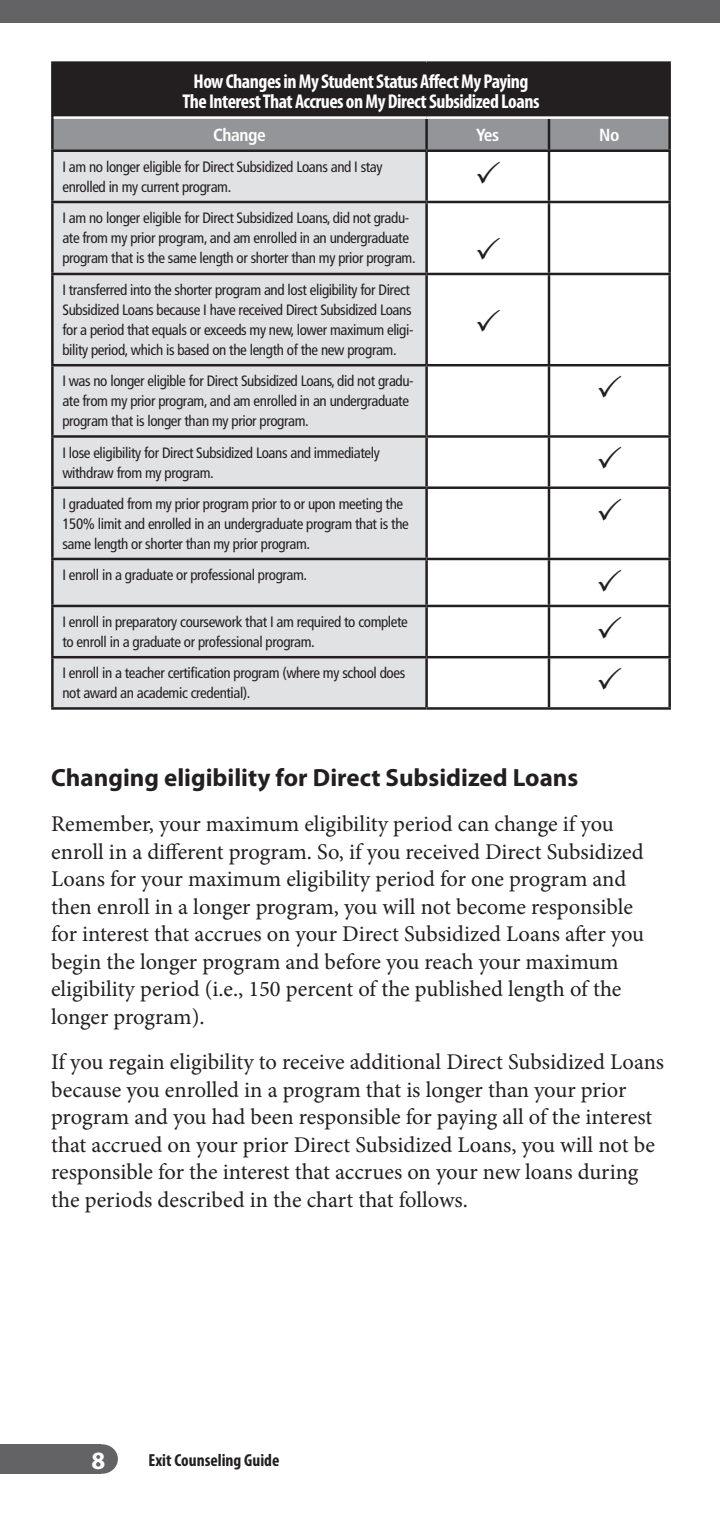
<style>
.page{position:relative;width:720px;height:1530px;background:#fff}
.page>*{position:absolute;margin:0;border:0;box-sizing:border-box;transform-origin:0 0}
.Body_Text__ID{font:700 25px "Myriad Pro";color:#231f20}
.t1{font:700 25px "Myriad Pro";color:#fff}
.Body_Text__ID-2{font:22.5px/27.5px "Minion Pro";color:#231f20}
.Table_Condensed_Head{font:700 condensed 20px/20px "Myriad Pro";letter-spacing:-.025em;color:#fff;text-align:center}
.t2{font:700 condensed 17.5px "Myriad Pro";color:#231f20}
.Table_Condensed_Sub{font:700 condensed 17.5px "Frutiger";letter-spacing:-.025em;color:#fff}
.Table_Condensed_Text{font:condensed 15px/20px "Frutiger";letter-spacing:-.025em;color:#231f20}
</style>
<div class="page">
<div style="left:0;top:1444px;width:101px;height:30px;background:#636366"></div>
<div style="left:87px;top:1444px;width:31px;height:30px;background:#636366;border-radius:50%"></div>
<div style="left:0;top:0;width:720px;height:22px;background:#636366"></div>
<div style="left:52px;top:63px;width:618px;height:55px;background:#231f20"></div>
<div style="left:54px;top:119px;width:614px;height:30px;background:#939598"></div>
<div style="left:54px;top:152px;width:371px;height:555px;background:#e1e2e4"></div>
<hr style="left:51px;top:61px;width:376px;height:3px;background:#231f20">
<hr style="left:51px;top:64px;width:3px;height:54px;background:#231f20">
<hr style="left:427px;top:61px;width:122px;height:3px;background:#231f20">
<hr style="left:549px;top:61px;width:122px;height:3px;background:#231f20">
<hr style="left:668px;top:64px;width:3px;height:54px;background:#231f20">
<hr style="left:51px;top:118px;width:3px;height:31px;background:#231f20">
<hr style="left:425px;top:119px;width:3px;height:30px;background:#231f20">
<hr style="left:548px;top:119px;width:2px;height:30px;background:#231f20">
<hr style="left:668px;top:118px;width:3px;height:31px;background:#231f20">
<hr style="left:51px;top:149px;width:376px;height:3px;background:#231f20">
<hr style="left:51px;top:152px;width:3px;height:49px;background:#231f20">
<hr style="left:427px;top:149px;width:122px;height:3px;background:#231f20">
<hr style="left:425px;top:152px;width:3px;height:49px;background:#231f20">
<hr style="left:549px;top:149px;width:122px;height:3px;background:#231f20">
<hr style="left:548px;top:152px;width:2px;height:49px;background:#231f20">
<hr style="left:668px;top:152px;width:3px;height:49px;background:#231f20">
<hr style="left:51px;top:201px;width:376px;height:2px;background:#231f20">
<hr style="left:51px;top:203px;width:3px;height:70px;background:#231f20">
<hr style="left:427px;top:201px;width:122px;height:2px;background:#231f20">
<hr style="left:425px;top:203px;width:3px;height:70px;background:#231f20">
<hr style="left:549px;top:201px;width:122px;height:2px;background:#231f20">
<hr style="left:548px;top:203px;width:2px;height:70px;background:#231f20">
<hr style="left:668px;top:203px;width:3px;height:70px;background:#231f20">
<hr style="left:51px;top:273px;width:376px;height:2px;background:#231f20">
<hr style="left:51px;top:275px;width:3px;height:89px;background:#231f20">
<hr style="left:427px;top:273px;width:122px;height:2px;background:#231f20">
<hr style="left:425px;top:275px;width:3px;height:89px;background:#231f20">
<hr style="left:549px;top:273px;width:122px;height:2px;background:#231f20">
<hr style="left:548px;top:275px;width:2px;height:89px;background:#231f20">
<hr style="left:668px;top:275px;width:3px;height:89px;background:#231f20">
<hr style="left:51px;top:364px;width:376px;height:2px;background:#231f20">
<hr style="left:51px;top:366px;width:3px;height:69px;background:#231f20">
<hr style="left:427px;top:364px;width:122px;height:2px;background:#231f20">
<hr style="left:425px;top:366px;width:3px;height:69px;background:#231f20">
<hr style="left:549px;top:364px;width:122px;height:2px;background:#231f20">
<hr style="left:548px;top:366px;width:2px;height:69px;background:#231f20">
<hr style="left:668px;top:366px;width:3px;height:69px;background:#231f20">
<hr style="left:51px;top:435px;width:376px;height:3px;background:#231f20">
<hr style="left:51px;top:438px;width:3px;height:48px;background:#231f20">
<hr style="left:427px;top:435px;width:122px;height:3px;background:#231f20">
<hr style="left:425px;top:438px;width:3px;height:48px;background:#231f20">
<hr style="left:549px;top:435px;width:122px;height:3px;background:#231f20">
<hr style="left:548px;top:438px;width:2px;height:48px;background:#231f20">
<hr style="left:668px;top:438px;width:3px;height:48px;background:#231f20">
<hr style="left:51px;top:486px;width:376px;height:3px;background:#231f20">
<hr style="left:51px;top:489px;width:3px;height:69px;background:#231f20">
<hr style="left:427px;top:486px;width:122px;height:3px;background:#231f20">
<hr style="left:425px;top:489px;width:3px;height:69px;background:#231f20">
<hr style="left:549px;top:486px;width:122px;height:3px;background:#231f20">
<hr style="left:548px;top:489px;width:2px;height:69px;background:#231f20">
<hr style="left:668px;top:489px;width:3px;height:69px;background:#231f20">
<hr style="left:51px;top:558px;width:376px;height:2px;background:#231f20">
<hr style="left:51px;top:560px;width:3px;height:45px;background:#231f20">
<hr style="left:427px;top:558px;width:122px;height:2px;background:#231f20">
<hr style="left:425px;top:560px;width:3px;height:45px;background:#231f20">
<hr style="left:549px;top:558px;width:122px;height:2px;background:#231f20">
<hr style="left:548px;top:560px;width:2px;height:45px;background:#231f20">
<hr style="left:668px;top:560px;width:3px;height:45px;background:#231f20">
<hr style="left:51px;top:605px;width:376px;height:2px;background:#231f20">
<hr style="left:51px;top:607px;width:3px;height:49px;background:#231f20">
<hr style="left:427px;top:605px;width:122px;height:2px;background:#231f20">
<hr style="left:425px;top:607px;width:3px;height:49px;background:#231f20">
<hr style="left:549px;top:605px;width:122px;height:2px;background:#231f20">
<hr style="left:548px;top:607px;width:2px;height:49px;background:#231f20">
<hr style="left:668px;top:607px;width:3px;height:49px;background:#231f20">
<hr style="left:51px;top:656px;width:376px;height:2px;background:#231f20">
<hr style="left:51px;top:658px;width:3px;height:49px;background:#231f20">
<hr style="left:427px;top:656px;width:122px;height:2px;background:#231f20">
<hr style="left:425px;top:658px;width:3px;height:49px;background:#231f20">
<hr style="left:549px;top:656px;width:122px;height:2px;background:#231f20">
<hr style="left:548px;top:658px;width:2px;height:49px;background:#231f20">
<hr style="left:668px;top:658px;width:3px;height:49px;background:#231f20">
<hr style="left:51px;top:707px;width:376px;height:3px;background:#231f20">
<hr style="left:427px;top:707px;width:122px;height:3px;background:#231f20">
<hr style="left:549px;top:707px;width:122px;height:3px;background:#231f20">
<hr style="left:54px;top:116px;width:373px;height:3px;background:#fff">
<hr style="left:427px;top:116px;width:122px;height:3px;background:#fff">
<hr style="left:549px;top:116px;width:119px;height:3px;background:#fff">
<p class="Table_Condensed_Head" style="left:183px;top:71px;width:359px">How Changes in My Student Status Affect My Paying<br>The Interest That Accrues on My Direct Subsidized Loans</p>
<p class="Table_Condensed_Sub" style="left:213px;top:124px;width:54px">Change</p>
<p class="Table_Condensed_Sub" style="left:476px;top:124px;width:24px">Yes</p>
<p class="Table_Condensed_Sub" style="left:599px;top:124px;width:22px">No</p>
<p class="Table_Condensed_Text" style="left:62px;top:157px;width:322px">I am no longer eligible for Direct Subsidized Loans and I stay enrolled in my current program.</p>
<p class="Table_Condensed_Text" style="left:62px;top:208px;width:355px">I am no longer eligible for Direct Subsidized Loans, did not gradu&shy;ate from my prior program, and am enrolled in an undergraduate program that is the same length or shorter than my prior program.</p>
<p class="Table_Condensed_Text" style="left:62px;top:280px;width:353px">I transferred into the shorter program and lost eligibility for Direct Subsidized Loans because I have received Direct Subsidized Loans for a period that equals or exceeds my new, lower maximum eligi&shy;bility period, which is based on the length of the new program.</p>
<p class="Table_Condensed_Text" style="left:62px;top:371px;width:353px">I was no longer eligible for Direct Subsidized Loans, did not gradu&shy;ate from my prior program, and am enrolled in an undergraduate program that is longer than my prior program.</p>
<p class="Table_Condensed_Text" style="left:62px;top:443px;width:319px">I lose eligibility for Direct Subsidized Loans and immediately withdraw from my program.</p>
<p class="Table_Condensed_Text" style="left:62px;top:494px;width:348px">I graduated from my prior program prior to or upon meeting the<br>150% limit and enrolled in an undergraduate program that is the same length or shorter than my prior program.</p>
<p class="Table_Condensed_Text" style="left:62px;top:565px;width:246px">I enroll in a graduate or professional program.</p>
<p class="Table_Condensed_Text" style="left:62px;top:612px;width:347px">I enroll in preparatory coursework that I am required to complete to enroll in a graduate or professional program.</p>
<p class="Table_Condensed_Text" style="left:62px;top:663px;width:344px">I enroll in a teacher certification program (where my school does not award an academic credential).</p>
<p class="Body_Text__ID" style="left:51px;top:761px;width:529px">Changing eligibility for Direct Subsidized Loans</p>
<p class="Body_Text__ID-2" style="left:51px;top:810px;width:595px">Remember, your maximum eligibility period can change if you enroll in a different program. So, if you received Direct Subsidized Loans for your maximum eligibility period for one program and then enroll in a longer program, you will not become responsible for interest that accrues on your Direct Subsidized Loans after you begin the longer program and before you reach your maximum eligibility period (i.e., 150 percent of the published length of the longer program).</p>
<p class="Body_Text__ID-2" style="left:51px;top:1048px;width:615px">If you regain eligibility to receive additional Direct Subsidized Loans because you enrolled in a program that is longer than your prior program and you had been responsible for paying all of the interest that accrued on your prior Direct Subsidized Loans, you will not be responsible for the interest that accrues on your new loans during the periods described in the chart that follows.</p>
<h1 class="t1" style="left:91px;top:1444px;width:15px">8</h1>
<p class="t2" style="left:148px;top:1449px;width:132px">Exit Counseling Guide</p>
</div>
